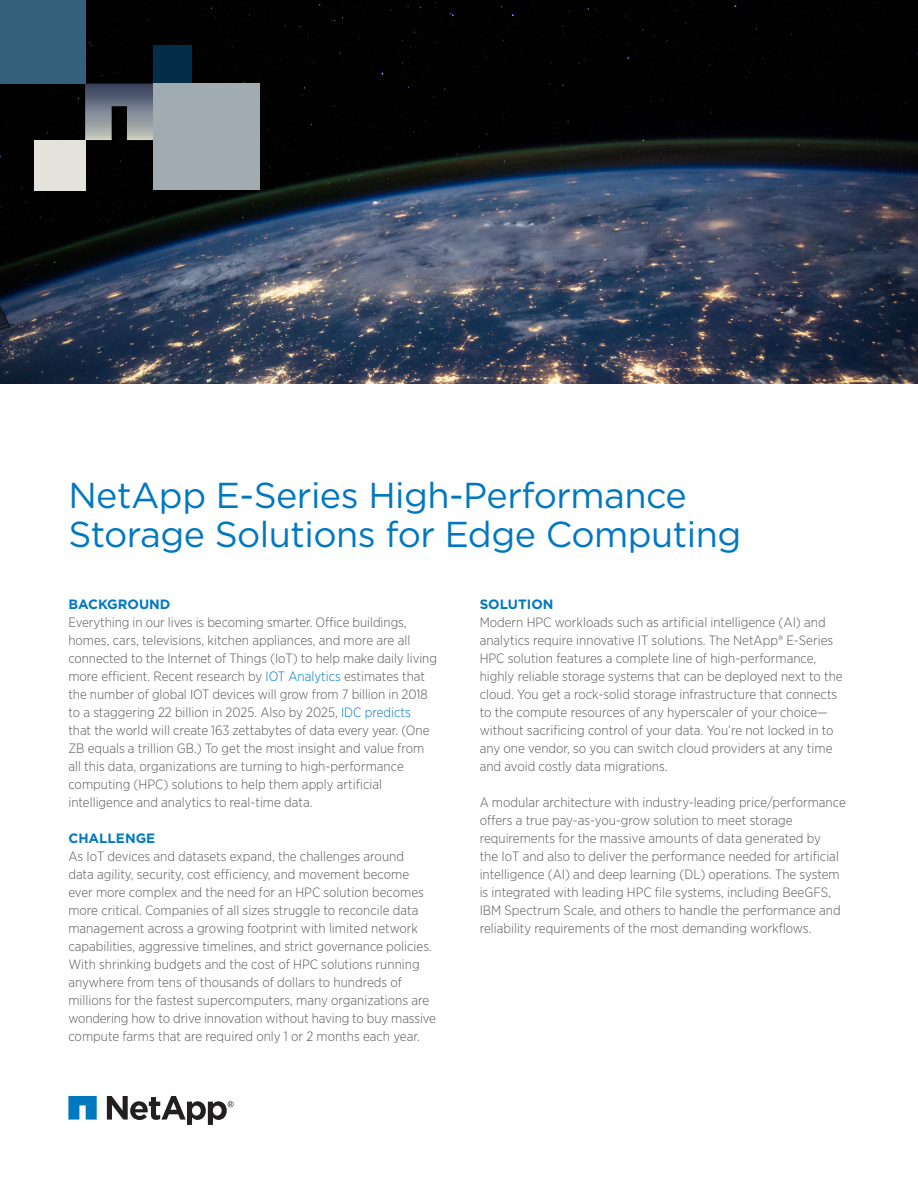
<style>
.page{position:relative;width:918px;height:1188px;background:#fff}
.page>*{position:absolute;margin:0;border:0;box-sizing:border-box;transform-origin:0 0}
.t1{font:36px/39px "Gotham";letter-spacing:-.015em;color:#0078c0}
.Body{font:300 13.5px/18px "Gotham Narrow";color:#57585a}
.Body_Head_L1{font:700 13.5px "Gotham";color:#0078c0}
.s1{color:#0078c0}
</style>
<div class="page">
<svg style="left:68px;top:1096px;width:29px;height:24px"></svg>
<svg style="left:107px;top:1096px;width:127px;height:29px"></svg>
<img style="left:0;top:0;width:918px;height:383px">
<svg style="left:85px;top:84px;width:68px;height:56px;background:#686f79"></svg>
<div style="left:0;top:0;width:85px;height:84px;background:#34607b"></div>
<div style="left:34px;top:140px;width:51px;height:50px;background:#e4e2dc"></div>
<div style="left:153px;top:45px;width:39px;height:39px;background:#032d48"></div>
<div style="left:153px;top:84px;width:107px;height:106px;background:#a1abb2"></div>
<p class="t1" style="left:68px;top:475px;width:674px">NetApp E-Series High-Performance<br>Storage Solutions for Edge Computing</p>
<p class="Body_Head_L1" style="left:68px;top:595px;width:104px">BACKGROUND</p>
<p class="Body" style="left:68px;top:613px;width:370px">Everything in our lives is becoming smarter. Office buildings, homes, cars, televisions, kitchen appliances, and more are all connected to the Internet of Things (IoT) to help make daily living more efficient. Recent research by <span class="s1">IOT Analytics</span> estimates that the number of global IOT devices will grow from 7 billion in 2018 to a staggering 22 billion in 2025. Also by 2025, <span class="s1">IDC predicts </span>that the world will create 163 zettabytes of data every year. (One ZB equals a trillion GB.) To get the most insight and value from all this data, organizations are turning to high-performance computing (HPC) solutions to help them apply artificial intelligence and analytics to real-time data.</p>
<p class="Body_Head_L1" style="left:68px;top:829px;width:88px">CHALLENGE</p>
<p class="Body" style="left:68px;top:847px;width:369px">As IoT devices and datasets expand, the challenges around<br>data agility, security, cost efficiency, and movement become ever more complex and the need for an HPC solution becomes more critical. Companies of all sizes struggle to reconcile data management across a growing footprint with limited network capabilities, aggressive timelines, and strict governance policies.<br>With shrinking budgets and the cost of HPC solutions running anywhere from tens of thousands of dollars to hundreds of millions for the fastest supercomputers, many organizations are wondering how to drive innovation without having to buy massive compute farms that are required only 1 or 2 months each year.</p>
<p class="Body_Head_L1" style="left:480px;top:595px;width:75px">SOLUTION</p>
<p class="Body" style="left:480px;top:613px;width:365px">Modern HPC workloads such as artificial intelligence (AI) and analytics require innovative IT solutions. The NetApp® E-Series HPC solution features a complete line of high-performance, highly reliable storage systems that can be deployed next to the cloud. You get a rock-solid storage infrastructure that connects to the compute resources of any hyperscaler of your choice— without sacrificing control of your data. You’re not locked in to any one vendor, so you can switch cloud providers at any time and avoid costly data migrations.</p>
<p class="Body" style="left:480px;top:793px;width:368px">A modular architecture with industry-leading price/performance offers a true pay-as-you-grow solution to meet storage requirements for the massive amounts of data generated by<br>the IoT and also to deliver the performance needed for artificial intelligence (AI) and deep learning (DL) operations. The system is integrated with leading HPC file systems, including BeeGFS, IBM Spectrum Scale, and others to handle the performance and reliability requirements of the most demanding workflows.</p>
</div>
